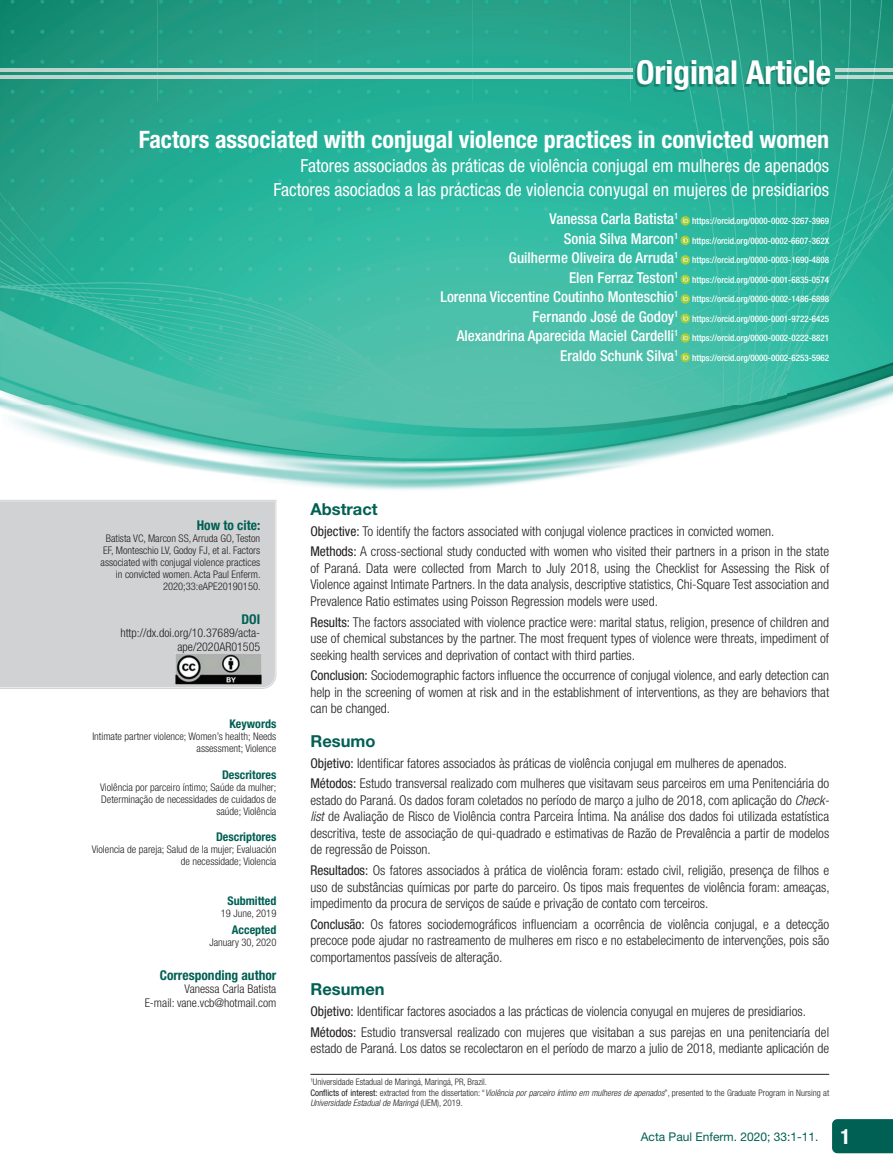
<style>
.page{position:relative;width:893px;height:1170px;background:#fff}
.page>*{position:absolute;margin:0;border:0;box-sizing:border-box;transform-origin:0 0}
.t1{font:700 condensed 33px "Helvetica Neue LT Std";color:#fff}
.t2{font:700 condensed 24px "Helvetica Neue LT Std";color:#fff}
.t3{font:condensed 18px/24px "Helvetica Neue LT Std";color:#fff;text-align:right}
.t4{font:700 16.5px "Helvetica Neue LT Std";color:#006053}
.t5{font:500 condensed 15px "Helvetica Neue LT Std";color:#fff}
.t6{font:300 condensed 13.5px/16.5px "Helvetica Neue LT Std";color:#231f20;text-align:justify}
.t7{font:700 condensed 13.5px "Helvetica Neue LT Std";color:#006053}
.t8{font:300 condensed 12px/13.5px "Helvetica Neue LT Std";color:#231f20;text-align:right}
.t9{font:700 condensed 12px "Helvetica Neue LT Std";color:#006053}
.t10{font:12px "Helvetica Neue LT Std";color:#006053}
.t11{font:300 condensed 10.5px/12px "Helvetica Neue LT Std";color:#231f20;text-align:right}
.t12{font:500 condensed 9px "Helvetica Neue LT Std";color:#fff}
.t13{font:300 condensed 9px/10.5px "Helvetica Neue LT Std";color:#231f20}
.s1{font-weight:400}
.s2{font-style:italic}
.s3{font-weight:700;font-stretch:condensed;font-size:21px;color:#fff}
</style>
<div class="page">
<div style="left:832px;top:1119px;width:61px;height:34px;background:#006053"></div>
<img style="left:0;top:0;width:893px;height:490px">
<img style="left:835px;top:75px;width:58px;height:4px">
<img style="left:835px;top:68px;width:58px;height:4px">
<svg style="left:0;top:500px;width:277px;height:189px"></svg>
<div style="left:0;top:501px;width:275px;height:186px;background:#d1d2d4"></div>
<svg style="left:680px;top:216px;width:10px;height:10px"></svg>
<svg style="left:683px;top:218px;width:5px;height:5px"></svg>
<svg style="left:680px;top:236px;width:10px;height:9px"></svg>
<svg style="left:683px;top:237px;width:5px;height:5px"></svg>
<svg style="left:680px;top:255px;width:10px;height:10px"></svg>
<svg style="left:683px;top:257px;width:5px;height:5px"></svg>
<svg style="left:680px;top:275px;width:10px;height:9px"></svg>
<svg style="left:683px;top:276px;width:5px;height:5px"></svg>
<svg style="left:680px;top:294px;width:10px;height:10px"></svg>
<svg style="left:683px;top:296px;width:5px;height:5px"></svg>
<svg style="left:680px;top:314px;width:10px;height:9px"></svg>
<svg style="left:683px;top:315px;width:5px;height:5px"></svg>
<svg style="left:680px;top:333px;width:10px;height:10px"></svg>
<svg style="left:683px;top:335px;width:5px;height:5px"></svg>
<svg style="left:680px;top:353px;width:10px;height:9px"></svg>
<svg style="left:683px;top:354px;width:5px;height:5px"></svg>
<hr style="left:310px;top:1073px;width:519px;height:1px;background:#231f20">
<img style="left:175px;top:653px;width:86px;height:31px">
<img style="left:635px;top:62px;width:193px;height:30px">
<img style="left:0;top:75px;width:633px;height:4px">
<img style="left:0;top:68px;width:633px;height:4px">
<h1 class="t1" style="left:636px;top:52px;width:196px">Original Article</h1>
<h2 class="t2" style="left:139px;top:125px;width:692px">Factors associated with conjugal violence practices in convicted women</h2>
<h3 class="t3" style="left:273px;top:154px;width:557px">Fatores associados às práticas de violência conjugal em mulheres de apenados<br>Factores asociados a las prácticas de violencia conyugal en mujeres de presidiarios</h3>
<p class="t5" style="left:549px;top:210px;width:130px">Vanessa Carla Batista<sup>1</sup></p>
<p class="t12" style="left:692px;top:215px;width:138px">https://orcid.org/0000-0002-3267-3969</p>
<p class="t5" style="left:564px;top:229px;width:116px">Son ia Silva Marcon<sup>1</sup></p>
<p class="t12" style="left:692px;top:235px;width:139px">https://orcid.org/0000-0002-6607-362X</p>
<p class="t5" style="left:509px;top:249px;width:171px">Guilherme Oliveira de Arruda<sup>1</sup></p>
<p class="t12" style="left:692px;top:254px;width:138px">https://orcid.org/0000-0003-1690-4808</p>
<p class="t5" style="left:569px;top:268px;width:111px">Elen Ferraz Teston<sup>1</sup></p>
<p class="t12" style="left:692px;top:274px;width:138px">https://orcid.org/0000-0001-6835-0574</p>
<p class="t5" style="left:440px;top:288px;width:240px">Lorenna Viccentine Coutinho Monteschio<sup>1</sup></p>
<p class="t12" style="left:692px;top:293px;width:138px">https://orcid.org/0000-0002-1486-6898</p>
<p class="t5" style="left:533px;top:307px;width:147px">Fernando José de Godoy<sup>1</sup></p>
<p class="t12" style="left:692px;top:313px;width:138px">https://orcid.org/0000-0001-9722-6425</p>
<p class="t5" style="left:457px;top:327px;width:223px">Alexandrina Aparecida Maciel Cardelli<sup>1</sup></p>
<p class="t12" style="left:692px;top:332px;width:138px">https://orcid.org/0000-0002-0222-8821</p>
<p class="t5" style="left:560px;top:346px;width:120px">Eraldo Schunk Silva<sup>1</sup></p>
<p class="t12" style="left:692px;top:352px;width:138px">https://orcid.org/0000-0002-6253-5962</p>
<p class="t7" style="left:197px;top:517px;width:65px">How to cite:</p>
<p class="t11" style="left:101px;top:532px;width:162px">Batista VC, Marcon SS, Arruda GO, Teston EF, Monteschio LV, Godoy FJ, et al. Factors associated with conjugal violence practices in convicted women. Acta Paul Enferm.<br>2020;33:eAPE20190150.</p>
<p class="t7" style="left:241px;top:611px;width:20px">DOI</p>
<p class="t8" style="left:120px;top:626px;width:141px">http://dx.doi.org/10.37689/acta&shy;ape/2020AR01505</p>
<p class="t9" style="left:230px;top:716px;width:48px">Keywords</p>
<p class="t11" style="left:92px;top:730px;width:186px">Intimate partner violence; Women’s health; Needs assessment; Violence</p>
<p class="t9" style="left:222px;top:767px;width:56px">Descritores</p>
<p class="t11" style="left:100px;top:781px;width:178px">Violência por parceiro íntimo; Saúde da mulher;<br>Determinação de necessidades de cuidados de saúde; Violência</p>
<p class="t9" style="left:216px;top:829px;width:62px">Descriptores</p>
<p class="t11" style="left:92px;top:843px;width:186px">Violencia de pareja; Salud de la mujer; Evaluación de necessidade; Violencia</p>
<p class="t9" style="left:228px;top:892px;width:50px">Submitted</p>
<p class="t11" style="left:221px;top:906px;width:57px">19 June, 2019</p>
<p class="t9" style="left:232px;top:922px;width:46px">Accepted</p>
<p class="t11" style="left:209px;top:936px;width:68px">January 30, 2020</p>
<p class="t7" style="left:160px;top:966px;width:118px">Corresponding author</p>
<p class="t8" style="left:145px;top:982px;width:133px">Vanessa Carla Batista<br>E-mail: vane.vcb@hotmail.com</p>
<p class="t4" style="left:310px;top:498px;width:69px">Abstract</p>
<p class="t6" style="left:310px;top:520px;width:520px;line-height:20.7px"><span class="s1">Objective:</span> To identify the factors associated with conjugal violence practices in convicted women.<br><span class="s1">Methods:</span> A cross-sectional study conducted with women who visited their partners in a prison in the state</p>
<p class="t6" style="left:310px;top:559px;width:520px">of Paraná. Data were collected from March to July 2018, using the Checklist for Assessing the Risk of Violence against Intimate Partners. In the data analysis, descriptive statistics, Chi-Square Test association and Prevalence Ratio estimates using Poisson Regression models were used.</p>
<p class="t6" style="left:310px;top:613px;width:520px"><span class="s1">Results:</span> The factors associated with violence practice were: marital status, religion, presence of children and use of chemical substances by the partner. The most frequent types of violence were threats, impediment of seeking health services and deprivation of contact with third parties.</p>
<p class="t6" style="left:310px;top:667px;width:520px"><span class="s1">Conclusion:</span> Sociodemographic factors influence the occurrence of conjugal violence, and early detection can help in the screening of women at risk and in the establishment of interventions, as they are behaviors that can be changed.</p>
<p class="t4" style="left:310px;top:730px;width:67px">Resumo</p>
<p class="t6" style="left:310px;top:752px;width:520px;line-height:20.7px"><span class="s1">Objetivo:</span> Identificar fatores associados às práticas de violência conjugal em mulheres de apenados.<br><span class="s1">Métodos:</span> Estudo transversal realizado com mulheres que visitavam seus parceiros em uma Penitenciária do</p>
<p class="t6" style="left:310px;top:791px;width:520px">estado do Paraná. Os dados foram coletados no período de março a julho de 2018, com aplicação do <span class="s2">Check&shy;list</span> de Avaliação de Risco de Violência contra Parceira Íntima. Na análise dos dados foi utilizada estatística descritiva, teste de associação de qui-quadrado e estimativas de Razão de Prevalência a partir de modelos de regressão de Poisson.</p>
<p class="t6" style="left:310px;top:861px;width:521px"><span class="s1">Resultados:</span> Os fatores associados à prática de violência foram: estado civil, religião, presença de filhos e uso de substâncias químicas por parte do parceiro. Os tipos mais frequentes de violência foram: ameaças, impedimento da procura de serviços de saúde e privação de contato com terceiros.</p>
<p class="t6" style="left:310px;top:915px;width:520px"><span class="s1">Conclusão:</span> Os fatores sociodemográficos influenciam a ocorrência de violência conjugal, e a detecção precoce pode ajudar no rastreamento de mulheres em risco e no estabelecimento de intervenções, pois são comportamentos passíveis de alteração.</p>
<p class="t4" style="left:310px;top:979px;width:76px">Resumen</p>
<p class="t6" style="left:310px;top:1000px;width:520px;line-height:20.7px"><span class="s1">Objetivo:</span> Identificar factores asociados a las prácticas de violencia conyugal en mujeres de presidiarios.<br><span class="s1">Métodos:</span> Estudio transversal realizado con mujeres que visitaban a sus parejas en una penitenciaría del</p>
<p class="t6" style="left:310px;top:1039px;width:520px">estado de Paraná. Los datos se recolectaron en el período de marzo a julio de 2018, mediante aplicación de</p>
<p class="t13" style="left:310px;top:1076px;width:520px"><sup>1</sup>Universidade Estadual de Maringá, Maringá, PR, Brazil.<br><span class="s1">Conflicts of interest:</span> extracted from the dissertation: “<span class="s2">Violência por parceiro íntimo em mulheres de apenados</span>”, presented to the Graduate Program in Nursing at<br><span class="s2">Universidade Estadual de Maringá</span> (UEM), 2019.</p>
<p class="t10" style="left:641px;top:1129px;width:211px">Acta Paul Enferm. 2020; 33:1-11. <span class="s3">1</span></p>
</div>
